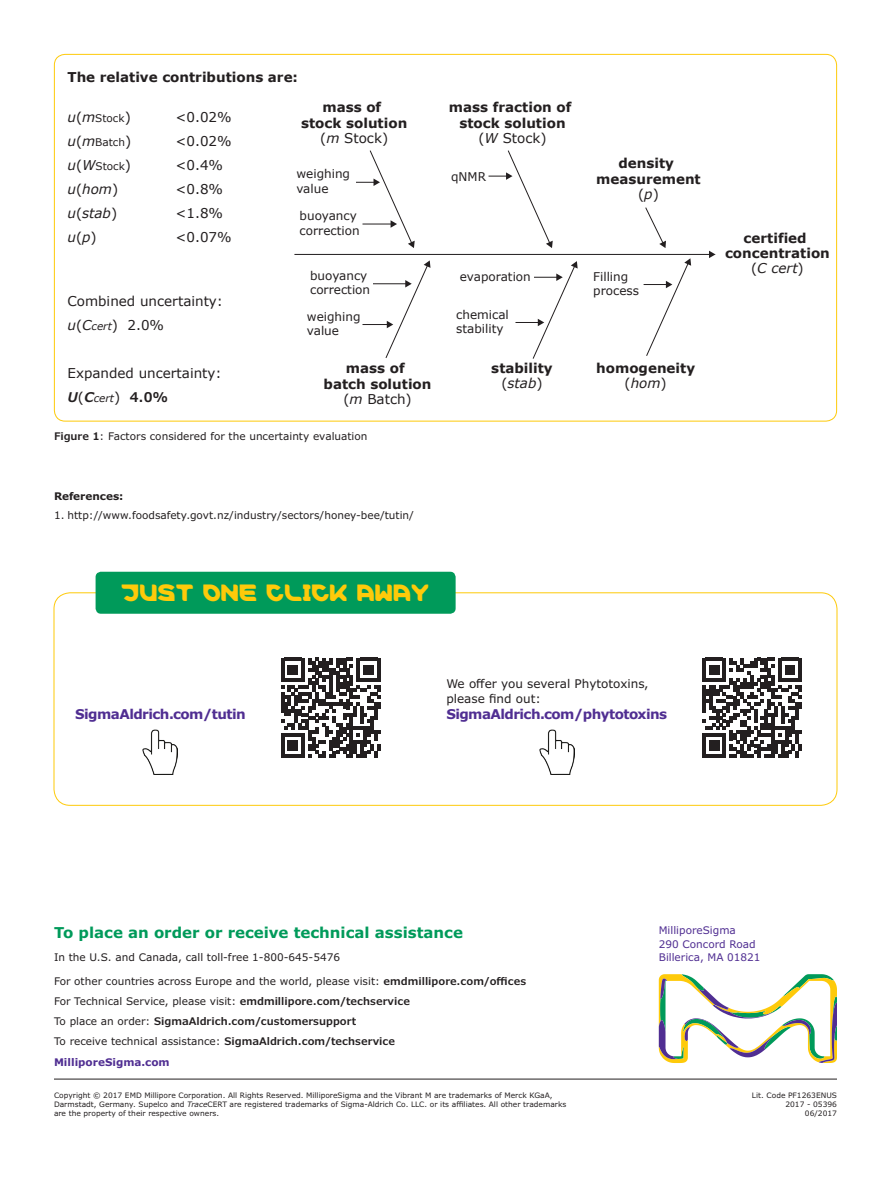
<style>
.page{position:relative;width:891px;height:1188px;background:#fff}
.page>*{position:absolute;margin:0;border:0;box-sizing:border-box;transform-origin:0 0}
.t1{font:24px "Merck";color:#feca0a}
.t2{font:700 15px "Verdana Pro";color:#009a5a}
.t3{font:700 13.5px/15.6px "Verdana";color:#231f20;text-align:center}
.t4{font:13.5px/24px "Verdana";color:#231f20}
.t5{font:700 13.5px "Verdana Pro";letter-spacing:-.04em;color:#502e92}
.t6{font:italic 13.5px "Verdana";color:#231f20}
.t7{font:12px/14.4px "Verdana";color:#231f20}
.t8{font:12px/14.4px "Verdana Pro";color:#231f20}
.t9{font:10.5px/20.2px "Verdana Pro";color:#231f20}
.t10{font:10.5px/13.5px "Verdana Pro";color:#502e92}
.t11{font:10.5px "Verdana";color:#231f20}
.t12{font:italic 10.5px "Verdana";color:#231f20}
.t13{font:700 10.5px "Verdana Pro";color:#231f20}
.t14{font:7.5px/9px "Verdana Pro";color:#231f20}
.s1{font-style:italic;font-size:13.5px}
.s2{font-size:13.5px}
.s3{font-style:normal}
.s4{font-weight:400}
.s5{font-weight:400;font-style:italic}
.s6{font-style:italic}
.s7{font-style:italic;font-size:10.5px}
.s8{font-family:"Verdana Pro";font-weight:600;font-size:13.5px}
.s9{font-style:normal;font-size:13.5px}
.s10{font-family:"Verdana Pro";font-weight:600;font-style:normal;font-size:13.5px}
.s11{font-weight:600}
.s12{font-weight:700;color:#502e92}
</style>
<div class="page">
<hr style="left:54px;top:1079px;width:783px;height:1px;background:#231f20">
<svg style="left:659px;top:974px;width:178px;height:89px"></svg>
<hr style="left:294px;top:254px;width:416px;height:1px;background:#231f20">
<svg style="left:709px;top:251px;width:6px;height:7px"></svg>
<svg style="left:645px;top:207px;width:21px;height:41px"></svg>
<svg style="left:489px;top:150px;width:64px;height:98px"></svg>
<svg style="left:356px;top:150px;width:59px;height:98px"></svg>
<svg style="left:362px;top:260px;width:69px;height:98px"></svg>
<svg style="left:515px;top:261px;width:63px;height:98px"></svg>
<svg style="left:644px;top:258px;width:47px;height:98px"></svg>
<svg style="left:281px;top:658px;width:100px;height:100px"></svg>
<img style="left:143px;top:729px;width:35px;height:46px">
<svg style="left:702px;top:658px;width:100px;height:100px"></svg>
<img style="left:539px;top:729px;width:35px;height:46px">
<div style="left:96px;top:572px;width:360px;height:42px;background:#009a5a;border-radius:5px"></div>
<p class="t3" style="left:67px;top:69px;width:232px">The relative contributions are:</p>
<p class="t11" style="left:67px;top:111px;width:65px"><span class="s1">u</span><span class="s2">(</span><span class="s1">m</span>Stock<span class="s2">)</span></p>
<p class="t4" style="left:175px;top:105px;width:58px">&lt;0.02%</p>
<p class="t11" style="left:67px;top:135px;width:65px"><span class="s1">u</span><span class="s2">(</span><span class="s1">m</span>Batch<span class="s2">)</span></p>
<p class="t4" style="left:175px;top:129px;width:58px">&lt;0.02%</p>
<p class="t11" style="left:67px;top:159px;width:65px"><span class="s1">u</span><span class="s2">(</span><span class="s1">W</span>Stock<span class="s2">)</span></p>
<p class="t4" style="left:175px;top:153px;width:49px">&lt;0.4%</p>
<p class="t6" style="left:67px;top:180px;width:52px">u<span class="s3">(</span>hom<span class="s3">)</span></p>
<p class="t4" style="left:175px;top:177px;width:49px">&lt;0.8%</p>
<p class="t6" style="left:67px;top:204px;width:51px">u<span class="s3">(</span>stab<span class="s3">)</span></p>
<p class="t4" style="left:175px;top:201px;width:49px">&lt;1.8%</p>
<p class="t6" style="left:67px;top:228px;width:31px">u<span class="s3">(</span>p<span class="s3">)</span></p>
<p class="t4" style="left:175px;top:225px;width:58px">&lt;0.07%</p>
<p class="t3" style="left:301px;top:99px;width:108px">mass of<br>stock solution <span class="s4">(</span><span class="s5">m</span> <span class="s4">Stock)</span></p>
<p class="t3" style="left:449px;top:99px;width:124px">mass fraction of stock solution <span class="s4">(</span><span class="s5">W</span> <span class="s4">Stock)</span></p>
<p class="t7" style="left:296px;top:167px;width:55px">weighing value</p>
<p class="t7" style="left:451px;top:169px;width:36px">qNMR</p>
<p class="t7" style="left:300px;top:209px;width:62px">buoyancy correction</p>
<p class="t4" style="left:67px;top:289px;width:157px">Combined uncertainty: <span class="s6">u</span>(<span class="s6">C</span><span class="s7">cert</span>) 2.0%</p>
<p class="t4" style="left:67px;top:361px;width:156px">Expanded uncertainty:</p>
<p class="t12" style="left:67px;top:391px;width:102px"><span class="s8">U</span><span class="s9">(</span><span class="s8">C</span>cert<span class="s9">)</span> <span class="s10">4.0%</span></p>
<p class="t7" style="left:310px;top:268px;width:62px">buoyancy correction</p>
<p class="t7" style="left:307px;top:309px;width:55px">weighing value</p>
<p class="t3" style="left:324px;top:360px;width:109px">mass of<br>batch solution <span class="s4">(</span><span class="s5">m</span> <span class="s4">Batch)</span></p>
<p class="t9" style="left:54px;top:426px;width:315px"><span class="s11">Figure 1</span>: Factors considered for the uncertainty evaluation</p>
<p class="t13" style="left:54px;top:490px;width:71px">References:</p>
<p class="t9" style="left:54px;top:505px;width:362px">1. http://www.foodsafety.govt.nz/industry/sectors/honey-bee/tutin/</p>
<p class="t7" style="left:460px;top:269px;width:73px">evaporation</p>
<p class="t7" style="left:456px;top:307px;width:54px">chemical stability</p>
<p class="t3" style="left:491px;top:360px;width:63px;line-height:15px">stability <span class="s4">(</span><span class="s5">stab</span><span class="s4">)</span></p>
<p class="t3" style="left:596px;top:155px;width:106px">density measurement <span class="s4">(</span><span class="s5">p</span><span class="s4">)</span></p>
<p class="t7" style="left:593px;top:269px;width:47px">Filling process</p>
<p class="t3" style="left:596px;top:360px;width:100px;line-height:15px">homogeneity <span class="s4">(</span><span class="s5">hom</span><span class="s4">)</span></p>
<p class="t3" style="left:725px;top:231px;width:106px;line-height:15px">certified concentration <span class="s4">(</span><span class="s5">C cert</span><span class="s4">)</span></p>
<h1 class="t1" style="left:122px;top:578px;width:309px">JUST ONE CLICK AWAY</h1>
<p class="t5" style="left:75px;top:705px;width:172px">SigmaAldrich.com/tutin</p>
<p class="t8" style="left:446px;top:677px;width:204px">We offer you several Phytotoxins, please find out:</p>
<p class="t5" style="left:446px;top:705px;width:222px">SigmaAldrich.com/phytotoxins</p>
<h2 class="t2" style="left:54px;top:923px;width:411px">To place an order or receive technical assistance</h2>
<p class="t9" style="left:54px;top:947px;width:288px">In the U.S. and Canada, call toll-free 1-800-645-5476</p>
<p class="t9" style="left:54px;top:971px;width:474px">For other countries across Europe and the world, please visit: <span class="s11">emdmillipore.com/offices </span>For Technical Service, please visit: <span class="s11">emdmillipore.com/techservice<br></span>To place an order: <span class="s11">SigmaAldrich.com/customersupport<br></span>To receive technical assistance: <span class="s11">SigmaAldrich.com/techservice<br></span><span class="s12">MilliporeSigma.com</span></p>
<p class="t14" style="left:54px;top:1091px;width:514px">Copyright © 2017 EMD Millipore Corporation. All Rights Reserved. MilliporeSigma and the Vibrant M are trademarks of Merck KGaA,<br>Darmstadt, Germany. Supelco and <span class="s6">Trace</span>CERT are registered trademarks of Sigma-Aldrich Co. LLC. or its affiliates. All other trademarks are the property of their respective owners.</p>
<p class="t10" style="left:659px;top:924px;width:103px">MilliporeSigma<br>290 Concord Road<br>Billerica, MA 01821</p>
<p class="t14" style="left:752px;top:1091px;width:87px;text-align:right">Lit. Code PF1263ENUS<br>2017 - 05396<br>06/2017</p>
</div>
